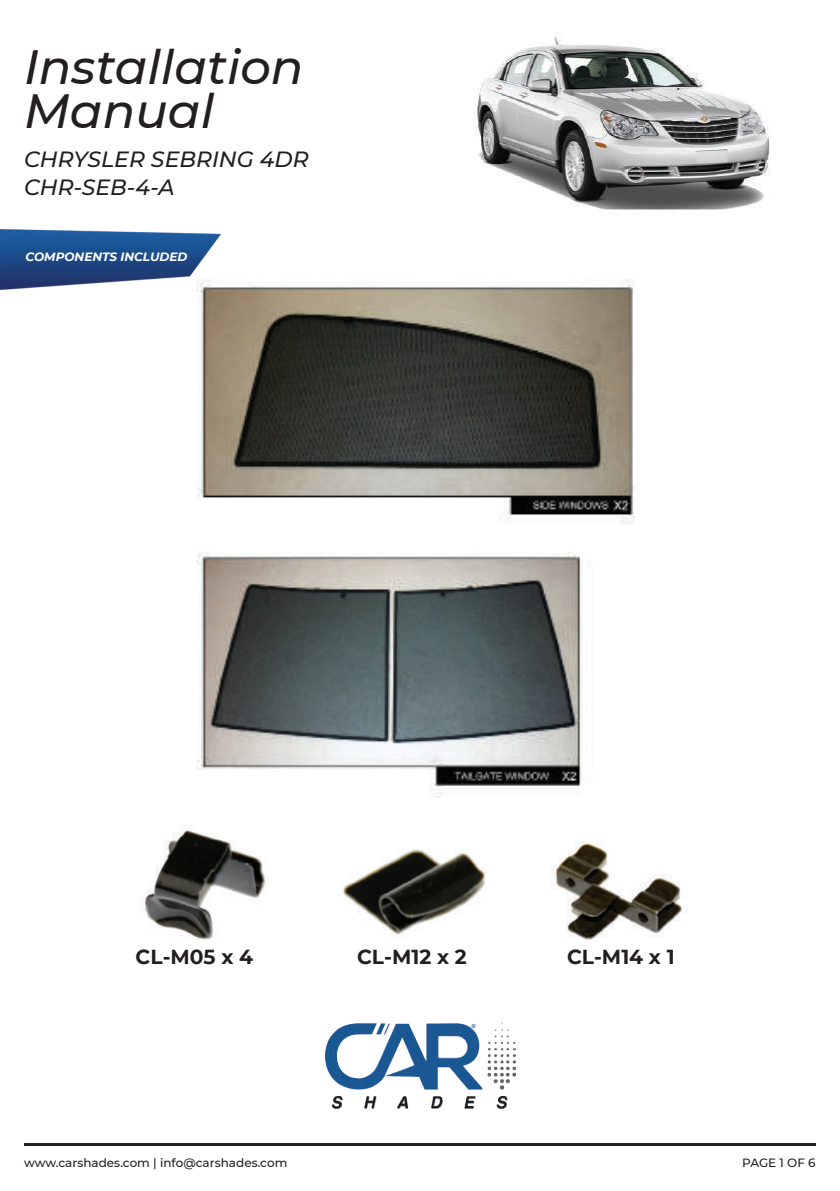
<style>
.page{position:relative;width:840px;height:1191px;background:#fff}
.page>*{position:absolute;margin:0;border:0;box-sizing:border-box;transform-origin:0 0}
.t1{font:italic 500 48px/44px "Montserrat";color:#231f20}
.t2{font:italic 500 22px/28px "Montserrat";color:#231f20}
.t3{font:700 20.2px "Montserrat";color:#231f20}
.t4{font:500 12px "Montserrat";color:#231f20}
.t5{font:italic 700 12px "Montserrat";color:#fff}
</style>
<div class="page">
<img style="left:474px;top:32px;width:297px;height:178px">
<img style="left:0;top:228px;width:221px;height:63px">
<img style="left:183px;top:280px;width:452px;height:518px">
<img style="left:325px;top:1023px;width:189px;height:85px">
<hr style="left:24px;top:1143px;width:791px;height:2px;background:#231f20">
<img style="left:140px;top:825px;width:128px;height:117px">
<img style="left:341px;top:849px;width:145px;height:86px">
<img style="left:551px;top:841px;width:136px;height:101px">
<h1 class="t1" style="left:24px;top:43px;width:281px">Installation<br>Manual</h1>
<h2 class="t2" style="left:24px;top:145px;width:286px">CHRYSLER SEBRING 4DR<br>CHR-SEB-4-A</h2>
<p class="t5" style="left:25px;top:248px;width:163px">COMPONENTS INCLUDED</p>
<h3 class="t3" style="left:135px;top:942px;width:119px">CL-M05 x 4</h3>
<h3 class="t3" style="left:357px;top:942px;width:111px">CL-M12 x 2</h3>
<h3 class="t3" style="left:566px;top:942px;width:109px">CL-M14 x 1</h3>
<p class="t4" style="left:24px;top:1153px;width:265px">www.carshades.com | info@carshades.com</p>
<p class="t4" style="left:741px;top:1153px;width:75px">PAGE 1 OF 6</p>
</div>
